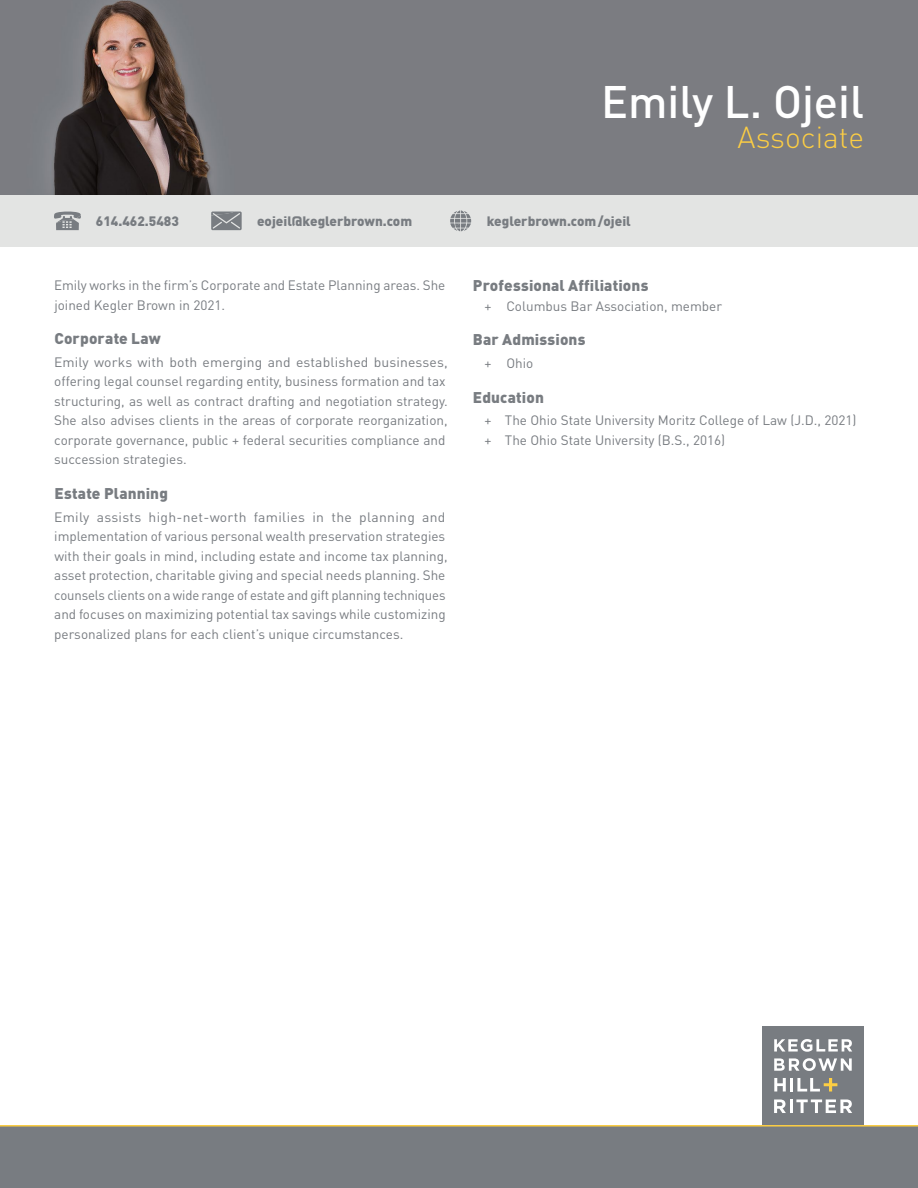
<style>
.page{position:relative;width:918px;height:1188px;background:#fff}
.page>*{position:absolute;margin:0;border:0;box-sizing:border-box;transform-origin:0 0}
.t1{font:500 45px "DIN Pro";color:#fff}
.t2{font:300 30px "DIN Pro";color:#fdce43}
.t3{font:900 15.3px "DIN Pro";letter-spacing:.01em;color:#787c81}
.t4{font:13.5px/19.5px "DIN Pro";color:#787c81}
.t5{font:900 13.5px "DIN Pro";color:#787c81}
</style>
<div class="page">
<div style="left:0;top:1125px;width:918px;height:63px;background:#787c81"></div>
<div style="left:762px;top:1026px;width:102px;height:99px;background:#787c81"></div>
<hr style="left:790px;top:1099px;width:3px;height:14px;background:#fff">
<svg style="left:774px;top:1039px;width:78px;height:13px"></svg>
<svg style="left:774px;top:1099px;width:12px;height:14px"></svg>
<svg style="left:796px;top:1099px;width:56px;height:14px"></svg>
<svg style="left:774px;top:1058px;width:78px;height:13px"></svg>
<svg style="left:774px;top:1078px;width:12px;height:14px"></svg>
<hr style="left:790px;top:1078px;width:3px;height:14px;background:#fff">
<svg style="left:797px;top:1078px;width:40px;height:14px"></svg>
<div style="left:0;top:194px;width:918px;height:53px;background:#e3e4e3"></div>
<hr style="left:0;top:1125px;width:918px;height:2px;background:#fdce43">
<svg style="left:211px;top:212px;width:31px;height:18px"></svg>
<svg style="left:54px;top:211px;width:27px;height:19px"></svg>
<img style="left:0;top:0;width:918px;height:194px">
<svg style="left:450px;top:210px;width:21px;height:21px"></svg>
<p class="t5" style="left:96px;top:212px;width:84px">614.462.5483</p>
<p class="t5" style="left:257px;top:212px;width:157px">eojeil@keglerbrown.com</p>
<p class="t4" style="left:54px;top:275px;width:393px">Emily works in the firm’s Corporate and Estate Planning areas. She joined Kegler Brown in 2021.</p>
<p class="t3" style="left:54px;top:328px;width:108px">Corporate Law</p>
<p class="t4" style="left:54px;top:352px;width:395px">Emily works with both emerging and established businesses, offering legal counsel regarding entity, business formation and tax structuring, as well as contract drafting and negotiation strategy.<br>She also advises clients in the areas of corporate reorganization, corporate governance, public + federal securities compliance and succession strategies.</p>
<p class="t3" style="left:54px;top:483px;width:115px">Estate Planning</p>
<p class="t4" style="left:54px;top:506px;width:395px">Emily assists high-net-worth families in the planning and implementation of various personal wealth preservation strategies with their goals in mind, including estate and income tax planning, asset protection, charitable giving and special needs planning. She counsels clients on a wide range of estate and gift planning techniques and focuses on maximizing potential tax savings while customizing personalized plans for each client’s unique circumstances.</p>
<h1 class="t1" style="left:601px;top:71px;width:265px">Emily L. Ojeil</h1>
<h2 class="t2" style="left:738px;top:116px;width:128px">Associate</h2>
<p class="t5" style="left:487px;top:212px;width:146px">keglerbrown.com/ojeil</p>
<p class="t3" style="left:473px;top:276px;width:177px">Professional Affiliations</p>
<p class="t4" style="left:484px;top:296px;width:239px">+ Columbus Bar Association, member</p>
<p class="t3" style="left:473px;top:330px;width:114px">Bar Admissions</p>
<p class="t4" style="left:484px;top:353px;width:50px">+ Ohio</p>
<p class="t3" style="left:473px;top:387px;width:73px">Education</p>
<p class="t4" style="left:484px;top:410px;width:374px">+ The Ohio State University Moritz College of Law (J.D., 2021) + The Ohio State University (B.S., 2016)</p>
</div>
